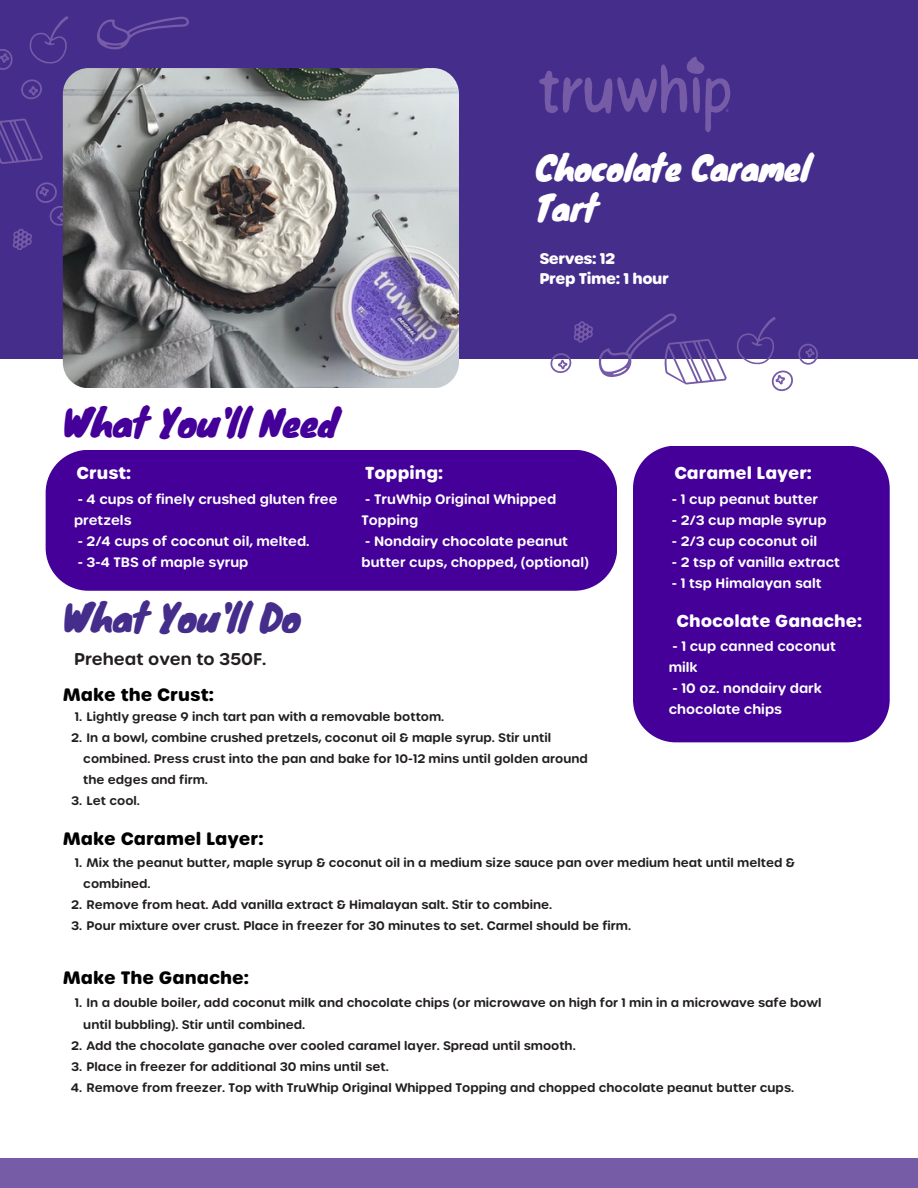
<style>
.page{position:relative;width:918px;height:1188px;background:#fff}
.page>*{position:absolute;margin:0;border:0;box-sizing:border-box;transform-origin:0 0}
.t1{font:37.5px "Knewave";letter-spacing:-.015em;color:#409}
.t2{font:37.5px "Knewave";letter-spacing:-.015em;color:#452d8c}
.t3{font:34.05px/40.5px "Knewave";letter-spacing:-.015em;color:#fff}
.t4{font:700 17.4px "Urbane Rounded";color:#000}
.t5{font:700 16.8px "Urbane Rounded";color:#fff}
.t6{font:600 16.5px "Urbane Rounded";color:#231f20}
.t7{font:700 15px/20.2px "Urbane Rounded";letter-spacing:-.03em;color:#fff}
.t8{font:600 13.2px/20.9px "Urbane Rounded";color:#fff}
.t9{font:600 12px/21px "Urbane Rounded";color:#231f20}
</style>
<div class="page">
<div style="left:0;top:1158px;width:918px;height:30px;background:#765ca7"></div>
<div style="left:0;top:0;width:918px;height:358px;background:#452d8c"></div>
<svg style="left:29px;top:16px;width:39px;height:48px"></svg>
<svg style="left:0;top:118px;width:43px;height:46px"></svg>
<svg style="left:97px;top:16px;width:92px;height:34px"></svg>
<svg style="left:599px;top:313px;width:128px;height:72px"></svg>
<svg style="left:21px;top:79px;width:21px;height:20px"></svg>
<svg style="left:0;top:49px;width:13px;height:21px"></svg>
<svg style="left:549px;top:353px;width:24px;height:20px"></svg>
<svg style="left:737px;top:317px;width:82px;height:75px"></svg>
<svg style="left:539px;top:57px;width:191px;height:75px"></svg>
<img style="left:63px;top:68px;width:396px;height:320px;border-radius:26px">
<svg style="left:13px;top:179px;width:73px;height:71px"></svg>
<svg style="left:574px;top:321px;width:19px;height:22px"></svg>
<div style="left:46px;top:450px;width:571px;height:141px;background:#409"></div>
<div style="left:633px;top:446px;width:257px;height:296px;background:#409"></div>
<p class="t3" style="left:536px;top:146px;width:276px">Chocolate Caramel<br>Tart</p>
<h1 class="t1" style="left:63px;top:392px;width:277px">What You'll Need</h1>
<h1 class="t7" style="left:539px;top:248px;width:131px">Serves: 12<br>Prep Time: 1 hour</h1>
<p class="t5" style="left:365px;top:462px;width:80px">Topping:</p>
<h2 class="t5" style="left:77px;top:462px;width:56px">Crust:</h2>
<h4 class="t5" style="left:674px;top:462px;width:139px">Caramel Layer:</h4>
<h1 class="t8" style="left:672px;top:488px;width:148px">- 1 cup peanut butter</h1>
<h1 class="t8" style="left:672px;top:509px;width:156px">- 2/3 cup maple syrup</h1>
<h1 class="t8" style="left:672px;top:530px;width:147px">- 2/3 cup coconut oil</h1>
<h1 class="t8" style="left:672px;top:551px;width:170px">- 2 tsp of vanilla extract</h1>
<h2 class="t8" style="left:672px;top:572px;width:151px">- 1 tsp Himalayan salt</h2>
<h2 class="t5" style="left:677px;top:610px;width:187px">Chocolate Ganache:</h2>
<p class="t8" style="left:669px;top:635px;width:169px">- 1 cup canned coconut milk</p>
<p class="t8" style="left:669px;top:677px;width:155px">- 10 oz. nondairy dark chocolate chips</p>
<h2 class="t8" style="left:74px;top:488px;width:265px">- 4 cups of finely crushed gluten free pretzels</h2>
<h2 class="t8" style="left:78px;top:530px;width:233px">- 2/4 cups of coconut oil, melted.</h2>
<h2 class="t8" style="left:78px;top:551px;width:172px">- 3-4 TBS of maple syrup</h2>
<p class="t8" style="left:362px;top:488px;width:196px">- TruWhip Original Whipped<br>Topping</p>
<p class="t8" style="left:362px;top:530px;width:229px">- Nondairy chocolate peanut butter cups, chopped, (optional)</p>
<h3 class="t2" style="left:63px;top:587px;width:240px">What You'll Do</h3>
<h2 class="t6" style="left:74px;top:648px;width:194px">Preheat oven to 350F.</h2>
<h4 class="t4" style="left:63px;top:683px;width:153px">Make the Crust:</h4>
<h2 class="t9" style="left:75px;top:705px;width:371px">1. Lightly grease 9 inch tart pan with a removable bottom.</h2>
<h4 class="t9" style="left:83px;top:726px;width:506px;text-indent:-12px">2. In a bowl, combine crushed pretzels, coconut oil &amp; maple syrup. Stir until combined. Press crust into the pan and bake for 10-12 mins until golden around the edges and firm.</h4>
<h2 class="t9" style="left:71px;top:789px;width:70px">3. Let cool.</h2>
<p class="t4" style="left:63px;top:828px;width:202px">Make Caramel Layer:</p>
<p class="t9" style="left:83px;top:851px;width:713px;text-indent:-9px">1. Mix the peanut butter, maple syrup &amp; coconut oil in a medium size sauce pan over medium heat until melted &amp; combined.</p>
<p class="t9" style="left:71px;top:893px;width:483px">2. Remove from heat. Add vanilla extract &amp; Himalayan salt. Stir to combine.</p>
<h2 class="t9" style="left:71px;top:914px;width:562px">3. Pour mixture over crust. Place in freezer for 30 minutes to set. Carmel should be firm.</h2>
<h3 class="t4" style="left:63px;top:966px;width:188px">Make The Ganache:</h3>
<p class="t9" style="left:83px;top:992px;width:740px;text-indent:-9px">1. In a double boiler, add coconut milk and chocolate chips (or microwave on high for 1 min in a microwave safe bowl until bubbling). Stir until combined.</p>
<p class="t9" style="left:71px;top:1034px;width:506px">2. Add the chocolate ganache over cooled caramel layer. Spread until smooth.</p>
<p class="t9" style="left:71px;top:1055px;width:319px">3. Place in freezer for additional 30 mins until set.</p>
<p class="t9" style="left:71px;top:1076px;width:725px">4. Remove from freezer. Top with TruWhip Original Whipped Topping and chopped chocolate peanut butter cups.</p>
</div>
